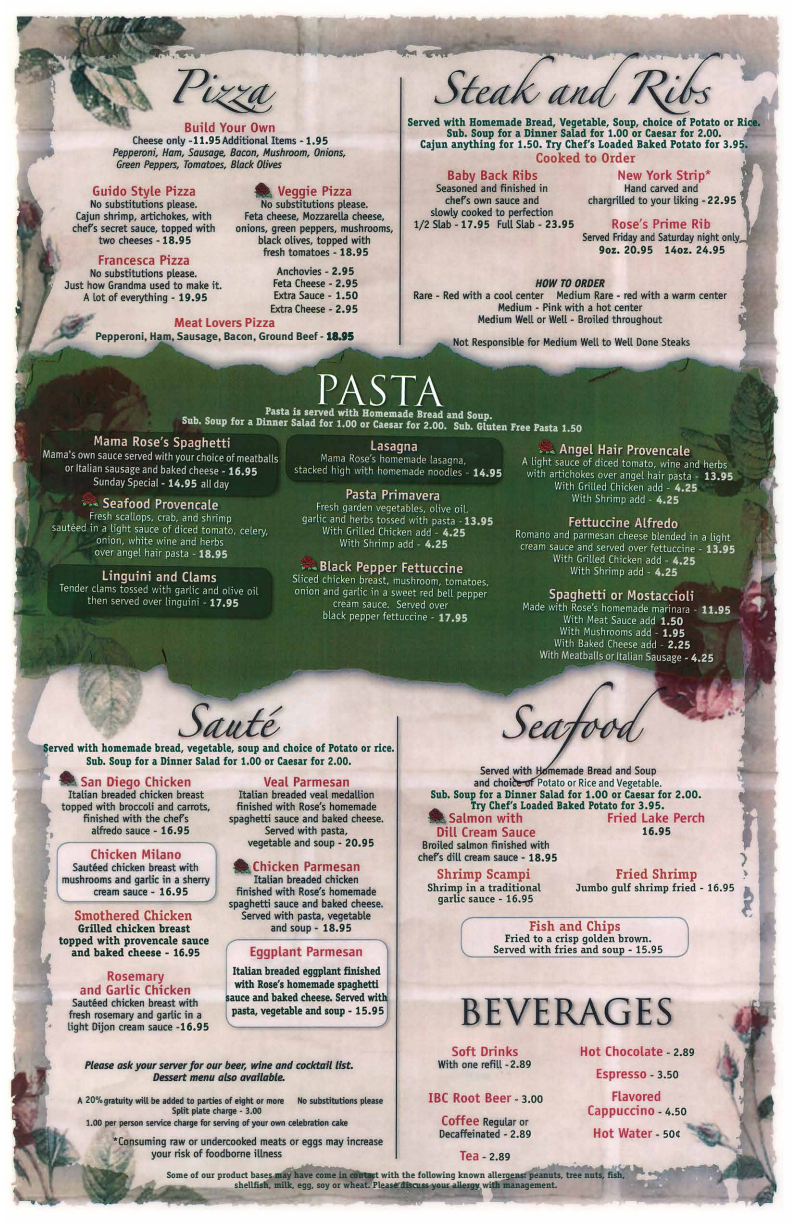
<style>
.page{position:relative;width:792px;height:1224px;background:#fff}
.page>*{position:absolute;margin:0;border:0;box-sizing:border-box;transform-origin:0 0}
.t1{font:700 13px "Meta Pro";color:#a8353a}
.t2{font:700 11px "Meta Pro";color:#10312b}
.t3{font:700 10px "Officina Serif Std";color:#10312b;scale:.9 1}
.t4{font:700 9px/10px "Officina Serif Std";color:#10312b;text-align:center}
.s1{font-family:"Officina Serif Std"}
</style>
<div class="page">
<img style="left:8px;top:10px;width:776px;height:1200px">
<h1 class="t1" style="left:174px;top:312px;width:103px">Meat Lovers Pizza</h1>
<p class="t2" style="left:95px;top:327px;width:260px">Pepperoni, Ham, Sausage, Bacon, Ground Beef - <span class="s1">18.95</span></p>
<p class="t3" style="left:86px;top:1094px;width:21px">20%</p>
<p class="t4" style="left:167px;top:1170px;width:460px">Some of our product bases may have come in contact with the following known allergens: peanuts, tree nuts, fish, shellfish, milk, egg, soy or wheat. Please discuss your allergy with management.</p>
</div>
